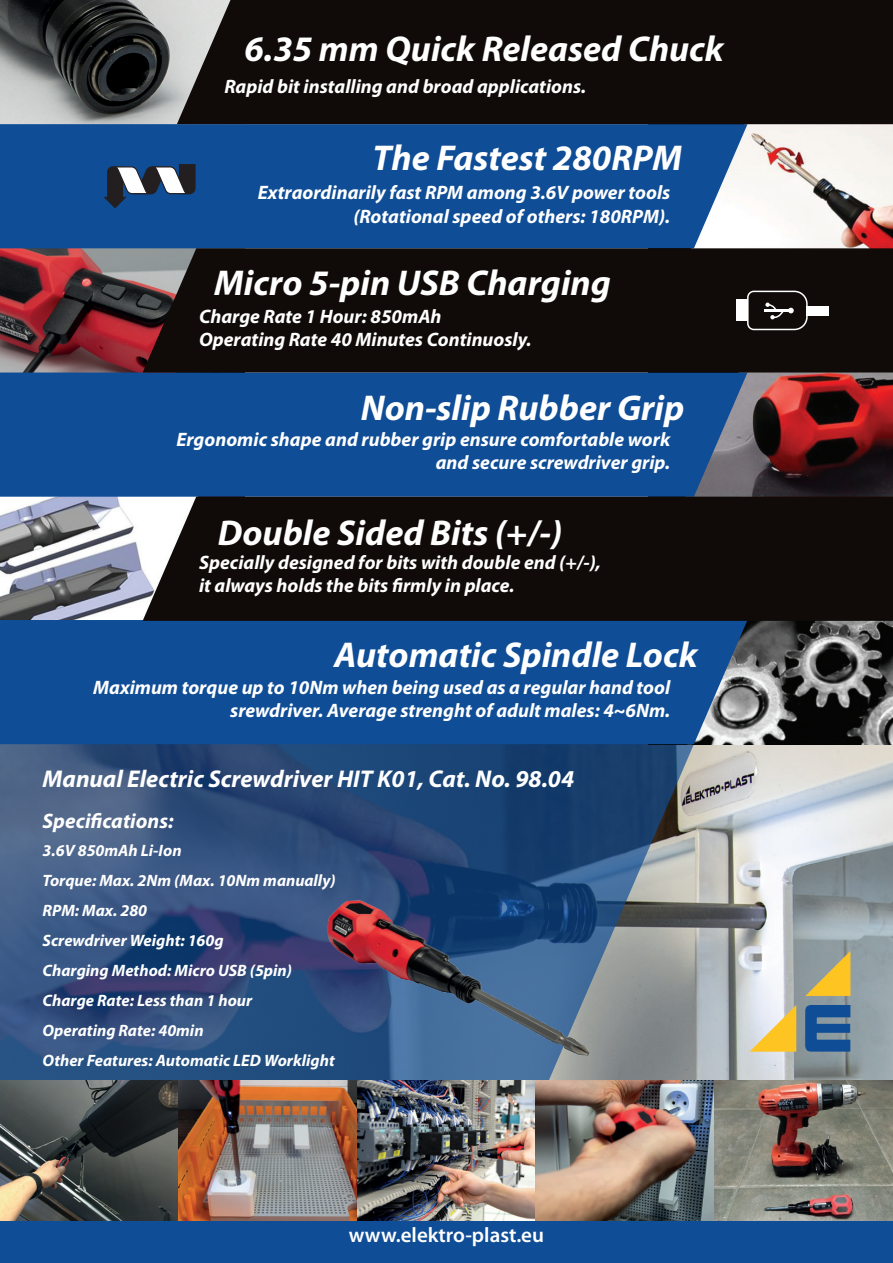
<style>
.page{position:relative;width:893px;height:1263px;background:#fff}
.page>*{position:absolute;margin:0;border:0;box-sizing:border-box;transform-origin:0 0}
.t1{font:italic 700 36px "Myriad Pro";color:#fff}
.t2{font:italic 700 24.3px "Myriad Pro";color:#fff}
.t3{font:600 21px "Myriad Pro";color:#fff}
.t4{font:italic 700 21px "Myriad Pro";color:#fff}
.t5{font:italic 700 19.5px/23.4px "Myriad Pro";color:#fff;text-align:right}
.t6{font:italic 700 16.5px/30px "Myriad Pro";color:#fff}
</style>
<div class="page">
<img style="left:747px;top:744px;width:146px;height:337px">
<svg style="left:0;top:744px;width:747px;height:337px;background:#435d82"></svg>
<img style="left:0;top:0;width:177px;height:124px">
<img style="left:747px;top:124px;width:146px;height:124px">
<img style="left:747px;top:372px;width:146px;height:125px">
<img style="left:747px;top:621px;width:146px;height:123px">
<img style="left:0;top:248px;width:143px;height:124px">
<img style="left:0;top:497px;width:143px;height:123px">
<div style="left:0;top:124px;width:747px;height:124px;background:#0f4d96"></div>
<div style="left:0;top:372px;width:747px;height:125px;background:#0f4d96"></div>
<div style="left:0;top:620px;width:747px;height:124px;background:#0f4d96"></div>
<div style="left:143px;top:248px;width:750px;height:124px;background:#100b08"></div>
<div style="left:143px;top:497px;width:750px;height:124px;background:#100b08"></div>
<div style="left:177px;top:0;width:716px;height:124px;background:#100b08"></div>
<div style="left:0;top:1220px;width:893px;height:43px;background:#0f4d96"></div>
<svg style="left:103px;top:164px;width:93px;height:44px"></svg>
<div style="left:736px;top:299px;width:12px;height:21px;background:#fff"></div>
<div style="left:807px;top:306px;width:22px;height:10px;background:#fff"></div>
<svg style="left:747px;top:291px;width:61px;height:39px;background:#383431"></svg>
<img style="left:0;top:1081px;width:893px;height:139px">
<img style="left:320px;top:895px;width:277px;height:169px">
<svg style="left:750px;top:1005px;width:46px;height:47px;background:#eed387"></svg>
<svg style="left:805px;top:951px;width:45px;height:45px;background:#c4ae61"></svg>
<svg style="left:805px;top:1005px;width:45px;height:46px;background:#2a5e97"></svg>
<h1 class="t1" style="left:244px;top:25px;width:481px">6.35 mm Quick Released Chuck</h1>
<p class="t5" style="left:225px;top:74px;width:363px">Rapid bit installing and broad applications.</p>
<h1 class="t1" style="left:372px;top:135px;width:311px">The Fastest 280RPM</h1>
<p class="t5" style="left:258px;top:180px;width:414px">Extraordinarily fast RPM among 3.6V power tools (Rotational speed of others: 180RPM).</p>
<h1 class="t1" style="left:214px;top:260px;width:398px">Micro 5-pin USB Charging</h1>
<p class="t5" style="left:199px;top:304px;width:334px;text-align:left">Charge Rate 1 Hour: 850mAh<br>Operating Rate 40 Minutes Continuosly.</p>
<h1 class="t1" style="left:361px;top:385px;width:325px">Non-slip Rubber Grip</h1>
<p class="t5" style="left:176px;top:427px;width:495px">Ergonomic shape and rubber grip ensure comfortable work and secure screwdriver grip.</p>
<h1 class="t1" style="left:218px;top:510px;width:346px">Double Sided Bits (+/-)</h1>
<p class="t5" style="left:199px;top:550px;width:403px;text-align:left">Specially designed for bits with double end (+/-), it always holds the bits firmly in place.</p>
<h1 class="t1" style="left:334px;top:632px;width:365px">Automatic Spindle Lock</h1>
<p class="t5" style="left:93px;top:675px;width:579px">Maximum torque up to 10Nm when being used as a regular hand tool srewdriver. Average strenght of adult males: 4~6Nm.</p>
<p class="t2" style="left:43px;top:763px;width:533px">Manual Electric Screwdriver HIT K01, Cat. No. 98.04</p>
<p class="t4" style="left:43px;top:807px;width:133px">Specifications:</p>
<p class="t6" style="left:43px;top:834px;width:295px">3.6V 850mAh Li-Ion<br>Torque: Max. 2Nm (Max. 10Nm manually)<br>RPM: Max. 280<br>Screwdriver Weight: 160g<br>Charging Method: Micro USB (5pin)<br>Charge Rate: Less than 1 hour<br>Operating Rate: 40min<br>Other Features: Automatic LED Worklight</p>
<p class="t3" style="left:349px;top:1221px;width:197px">www.elektro-plast.eu</p>
</div>
